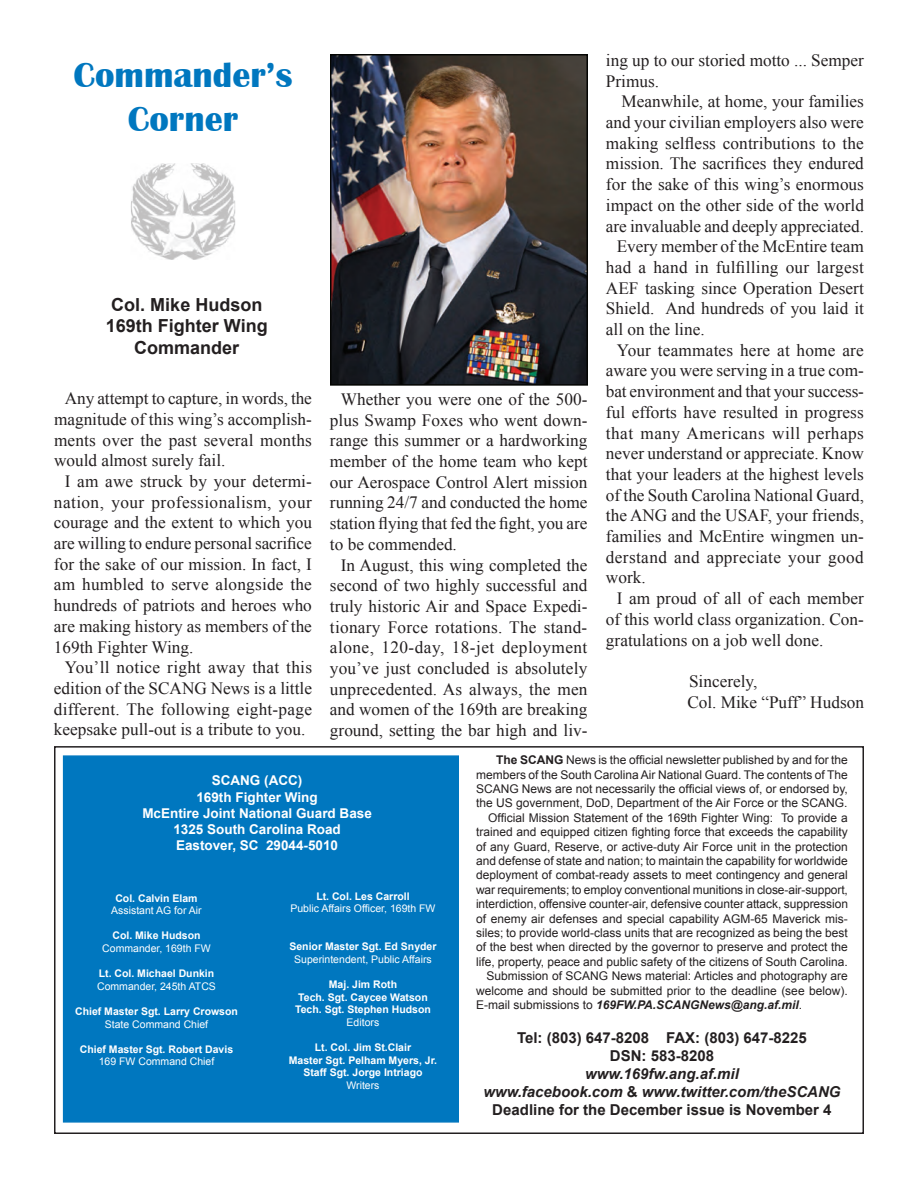
<style>
.page{position:relative;width:918px;height:1188px;background:#fff}
.page>*{position:absolute;margin:0;border:0;box-sizing:border-box;transform-origin:0 0}
.t1{font:700 36px/43.2px "Britannic";color:#0077bf;text-align:center}
.t2{font:700 18px/21.6px "Arial";color:#231f20;text-align:center}
.t3{font:17.25px/20.7px "Times New Roman";color:#231f20;text-align:justify}
.t4{font:17.25px "Times New Roman";letter-spacing:.02em;color:#231f20}
.t5{font:17.25px "Times New Roman";letter-spacing:.025em;color:#231f20}
.t6{font:italic 700 15px/18px "Arial";color:#231f20;text-align:center}
.t7{font:700 15px/18px "Arial";color:#231f20;text-align:center}
.t8{font:700 13.5px/16.2px "Arial";color:#fff;text-align:center}
.t9{font:12px "Arial";color:#231f20}
.t10{font:italic 700 12px "Arial";color:#231f20}
.t11{font:700 10.5px/12.6px "Arial";color:#fff;text-align:center}
.t12{font:10.5px "Arial";color:#fff}
.s1{font-weight:700}
.s2{font-weight:400;font-style:normal}
.s3{font-style:normal}
</style>
<div class="page">
<div style="left:63px;top:755px;width:396px;height:368px;background:#0077bf;border:2px solid #0077bf"></div>
<img style="left:333px;top:57px;width:252px;height:326px">
<div style="left:330px;top:54px;width:258px;height:332px;border:2px solid #040503"></div>
<img style="left:132px;top:165px;width:102px;height:95px">
<div style="left:54px;top:746px;width:810px;height:388px;border:2px solid #231f20"></div>
<h1 class="t1" style="left:73px;top:54px;width:221px">Commander’s<br>Corner</h1>
<p class="t2" style="left:106px;top:294px;width:163px">Col. Mike Hudson<br>169th Fighter Wing<br>Commander</p>
<p class="t3" style="left:54px;top:388px;width:260px;text-indent:11px">Any attempt to capture, in words, the magnitude of this wing’s accomplish&shy;ments over the past several months would almost surely fail.</p>
<p class="t3" style="left:54px;top:471px;width:260px;text-indent:11px">I am awe struck by your determi&shy;nation, your professionalism, your courage and the extent to which you are willing to endure personal sacrifice for the sake of our mission. In fact, I am humbled to serve alongside the hundreds of patriots and heroes who are making history as members of the 169th Fighter Wing.</p>
<p class="t3" style="left:54px;top:657px;width:260px;text-indent:11px">You’ll notice right away that this edition of the SCANG News is a little different. The following eight-page keepsake pull-out is a tribute to you.</p>
<p class="t3" style="left:330px;top:389px;width:259px;text-indent:11px">Whether you were one of the 500- plus Swamp Foxes who went down&shy;range this summer or a hardworking member of the home team who kept our Aerospace Control Alert mission running 24/7 and conducted the home station flying that fed the fight, you are to be commended.</p>
<p class="t3" style="left:330px;top:554px;width:259px;text-indent:11px">In August, this wing completed the second of two highly successful and truly historic Air and Space Expedi&shy;tionary Force rotations. The stand&shy;alone, 120-day, 18-jet deployment you’ve just concluded is absolutely unprecedented. As always, the men and women of the 169th are breaking ground, setting the bar high and liv-</p>
<p class="t3" style="left:606px;top:50px;width:259px">ing up to our storied motto ... Semper<br>Primus.</p>
<p class="t3" style="left:621px;top:91px;width:244px">Meanwhile, at home, your families</p>
<p class="t3" style="left:606px;top:112px;width:259px">and your civilian employers also were</p>
<p class="t3" style="left:606px;top:132px;width:259px">making selfless contributions to the</p>
<p class="t3" style="left:606px;top:153px;width:259px">mission. The sacrifices they endured</p>
<p class="t3" style="left:606px;top:174px;width:259px">for the sake of this wing’s enormous</p>
<p class="t3" style="left:606px;top:194px;width:260px">impact on the other side of the world</p>
<p class="t3" style="left:606px;top:215px;width:260px">are invaluable and deeply appreciated.</p>
<p class="t3" style="left:617px;top:236px;width:249px">Every member of the McEntire team</p>
<p class="t4" style="left:606px;top:256px;width:259px">had a hand in fulfilling our largest</p>
<p class="t3" style="left:606px;top:277px;width:259px">AEF tasking since Operation Desert</p>
<p class="t3" style="left:606px;top:298px;width:260px">Shield. And hundreds of you laid it</p>
<p class="t3" style="left:606px;top:319px;width:100px">all on the line.</p>
<p class="t3" style="left:617px;top:339px;width:249px">Your teammates here at home are</p>
<p class="t3" style="left:606px;top:360px;width:260px">aware you were serving in a true com-</p>
<p class="t3" style="left:606px;top:381px;width:260px">bat environment and that your success-</p>
<p class="t3" style="left:606px;top:401px;width:259px">ful efforts have resulted in progress</p>
<p class="t5" style="left:606px;top:421px;width:259px">that many Americans will perhaps</p>
<p class="t3" style="left:606px;top:443px;width:260px">never understand or appreciate. Know</p>
<p class="t3" style="left:606px;top:464px;width:259px">that your leaders at the highest levels</p>
<p class="t3" style="left:606px;top:484px;width:260px">of the South Carolina National Guard,</p>
<p class="t3" style="left:606px;top:505px;width:260px">the ANG and the USAF, your friends,</p>
<p class="t3" style="left:606px;top:526px;width:259px">families and McEntire wingmen un-</p>
<p class="t4" style="left:606px;top:545px;width:259px">derstand and appreciate your good</p>
<p class="t3" style="left:606px;top:567px;width:41px">work.</p>
<p class="t3" style="left:617px;top:588px;width:249px">I am proud of all of each member</p>
<p class="t3" style="left:606px;top:608px;width:259px">of this world class organization. Con-</p>
<p class="t3" style="left:606px;top:629px;width:219px">gratulations on a job well done.</p>
<p class="t3" style="left:687px;top:671px;width:178px">Sincerely,<br>Col. Mike “Puff” Hudson</p>
<p class="t8" style="left:142px;top:773px;width:231px">SCANG (ACC)<br>169th Fighter Wing<br>McEntire Joint National Guard Base<br>1325 South Carolina Road<br>Eastover, SC 29044-5010</p>
<p class="t11" style="left:115px;top:892px;width:84px">Col. Calvin Elam</p>
<p class="t12" style="left:111px;top:904px;width:92px">Assistant AG for Air</p>
<p class="t11" style="left:112px;top:930px;width:90px">Col. Mike Hudson</p>
<p class="t12" style="left:102px;top:941px;width:110px">Commander, 169th FW</p>
<p class="t11" style="left:99px;top:967px;width:117px">Lt. Col. Michael Dunkin</p>
<p class="t12" style="left:97px;top:979px;width:120px">Commander, 245th ATCS</p>
<p class="t11" style="left:75px;top:1005px;width:164px">Chief Master Sgt. Larry Crowson</p>
<p class="t12" style="left:105px;top:1017px;width:105px">State Command Chief</p>
<p class="t11" style="left:80px;top:1043px;width:155px">Chief Master Sgt. Robert Davis</p>
<p class="t12" style="left:99px;top:1055px;width:117px">169 FW Command Chief</p>
<p class="t11" style="left:316px;top:890px;width:95px">Lt. Col. Les Carroll</p>
<p class="t12" style="left:290px;top:902px;width:147px">Public Affairs Officer, 169th FW</p>
<p class="t11" style="left:289px;top:941px;width:149px">Senior Master Sgt. Ed Snyder</p>
<p class="t12" style="left:294px;top:952px;width:139px">Superintendent, Public Affairs</p>
<p class="t11" style="left:295px;top:978px;width:137px">Maj. Jim Roth<br>Tech. Sgt. Caycee Watson<br>Tech. Sgt. Stephen Hudson</p>
<p class="t12" style="left:347px;top:1015px;width:34px">Editors</p>
<p class="t11" style="left:289px;top:1041px;width:150px">Lt. Col. Jim St.Clair<br>Master Sgt. Pelham Myers, Jr.<br>Staff Sgt. Jorge Intriago</p>
<p class="t12" style="left:346px;top:1078px;width:35px">Writers</p>
<p class="t9" style="left:496px;top:752px;width:353px"><span class="s1">The SCANG</span> News is the official newsletter published by and for the</p>
<p class="t9" style="left:476px;top:766px;width:373px">members of the South Carolina Air National Guard. The contents of The</p>
<p class="t9" style="left:476px;top:781px;width:373px">SCANG News are not necessarily the official views of, or endorsed by,</p>
<p class="t9" style="left:476px;top:795px;width:373px">the US government, DoD, Department of the Air Force or the SCANG.</p>
<p class="t9" style="left:488px;top:810px;width:361px">Official Mission Statement of the 169th Fighter Wing: To provide a</p>
<p class="t9" style="left:476px;top:824px;width:373px">trained and equipped citizen fighting force that exceeds the capability</p>
<p class="t9" style="left:476px;top:838px;width:373px">of any Guard, Reserve, or active-duty Air Force unit in the protection</p>
<p class="t9" style="left:476px;top:853px;width:373px">and defense of state and nation; to maintain the capability for worldwide</p>
<p class="t9" style="left:476px;top:867px;width:373px">deployment of combat-ready assets to meet contingency and general</p>
<p class="t9" style="left:476px;top:882px;width:373px">war requirements; to employ conventional munitions in close-air-support,</p>
<p class="t9" style="left:476px;top:896px;width:374px">interdiction, offensive counter-air, defensive counter attack, suppression</p>
<p class="t9" style="left:476px;top:910px;width:373px">of enemy air defenses and special capability AGM-65 Maverick mis-</p>
<p class="t9" style="left:476px;top:925px;width:373px">siles; to provide world-class units that are recognized as being the best</p>
<p class="t9" style="left:476px;top:939px;width:373px">of the best when directed by the governor to preserve and protect the</p>
<p class="t9" style="left:476px;top:954px;width:373px">life, property, peace and public safety of the citizens of South Carolina.</p>
<p class="t9" style="left:486px;top:968px;width:363px">Submission of SCANG News material: Articles and photography are</p>
<p class="t9" style="left:476px;top:982px;width:373px">welcome and should be submitted prior to the deadline (see below).</p>
<p class="t10" style="left:476px;top:997px;width:328px"><span class="s2">E-mail submissions to</span> 169FW.PA.SCANGNews@ang.af.mil<span class="s2">.</span></p>
<p class="t7" style="left:517px;top:1029px;width:291px">Tel: (803) 647-8208 FAX: (803) 647-8225<br>DSN: 583-8208</p>
<p class="t6" style="left:483px;top:1065px;width:359px">www.169fw.ang.af.mil<br>www.facebook.com <span class="s3">&amp;</span> www.twitter.com/theSCANG<br><span class="s3">Deadline for the December issue is November 4</span></p>
</div>
